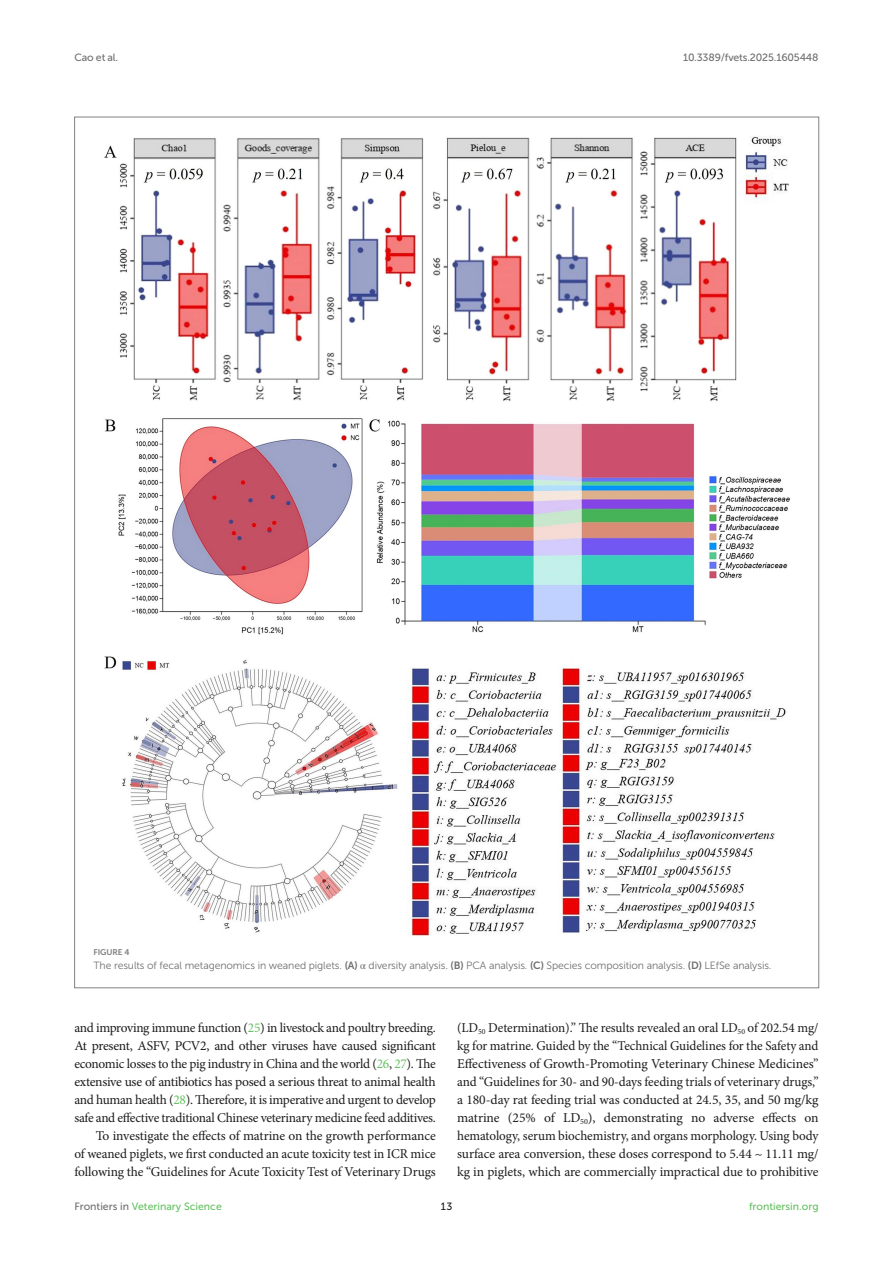
<style>
.page{position:relative;width:893px;height:1263px;background:#fff}
.page>*{position:absolute;margin:0;border:0;box-sizing:border-box;transform-origin:0 0}
.TEXT{font:13.5px/18px "Minion Pro";letter-spacing:-.015em;color:#1b1c1b;text-align:justify}
.FIG_LEG{font:10.5px "Museo Sans 300";letter-spacing:-.01em;color:#706f70}
.t1{font:10.5px "Museo Sans 500";color:#65c161}
.t2{font:10.5px "Museo Sans 500";letter-spacing:-.015em;color:#706f70}
.t3{font:10.5px "Museo Sans 500";color:#1b1c1b}
.FIG_HD{font:8.25px "Museo Sans 700";letter-spacing:-.01em;color:#7e7f7f}
.s1{font-family:"Museo Sans 700"}
.s2{font-family:"STIX General"}
.s3{color:#65c161}
.s4{color:#706f70}
</style>
<div class="page">
<img style="left:104px;top:136px;width:686px;height:800px">
<p class="t2" style="left:74px;top:51px;width:45px">Cao et al.</p>
<p class="t2" style="left:683px;top:51px;width:137px">10.3389/fvets.2025.1605448</p>
<p class="FIG_HD" style="left:94px;top:948px;width:37px">FIGURE 4</p>
<p class="FIG_LEG" style="left:94px;top:959px;width:679px">The results of fecal metagenomics in weaned piglets. <span class="s1">(A)</span> <span class="s2">α</span> diversity analysis. <span class="s1">(B)</span> PCA analysis. <span class="s1">(C)</span> Species composition analysis. <span class="s1">(D)</span> LEfSe analysis.</p>
<p class="TEXT" style="left:74px;top:1019px;width:363px">and improving immune function (<span class="s3">25</span>) in livestock and poultry breeding.<br>At present, ASFV, PCV2, and other viruses have caused significant economic losses to the pig industry in China and the world (<span class="s3">26</span>, <span class="s3">27</span>). The extensive use of antibiotics has posed a serious threat to animal health and human health (<span class="s3">28</span>). Therefore, it is imperative and urgent to develop safe and effective traditional Chinese veterinary medicine feed additives.</p>
<p class="TEXT" style="left:74px;top:1127px;width:363px;text-indent:21px">To investigate the effects of matrine on the growth performance of weaned piglets, we first conducted an acute toxicity test in ICR mice following the “Guidelines for Acute Toxicity Test of Veterinary Drugs</p>
<p class="TEXT" style="left:457px;top:1019px;width:363px">(LD<sub>50</sub> Determination).” The results revealed an oral LD<sub>50</sub> of 202.54 mg/ kg for matrine. Guided by the “Technical Guidelines for the Safety and Effectiveness of Growth-Promoting Veterinary Chinese Medicines” and “Guidelines for 30- and 90-days feeding trials of veterinary drugs,” a 180-day rat feeding trial was conducted at 24.5, 35, and 50 mg/kg matrine (25% of LD<sub>50</sub>), demonstrating no adverse effects on hematology, serum biochemistry, and organs morphology. Using body surface area conversion, these doses correspond to 5.44 ~ 11.11 mg/ kg in piglets, which are commercially impractical due to prohibitive</p>
<p class="t1" style="left:74px;top:1200px;width:149px"><span class="s4">Frontiers in</span> Veterinary Science</p>
<p class="t3" style="left:441px;top:1200px;width:13px">13</p>
<p class="t1" style="left:749px;top:1200px;width:71px">frontiersin.org</p>
</div>
